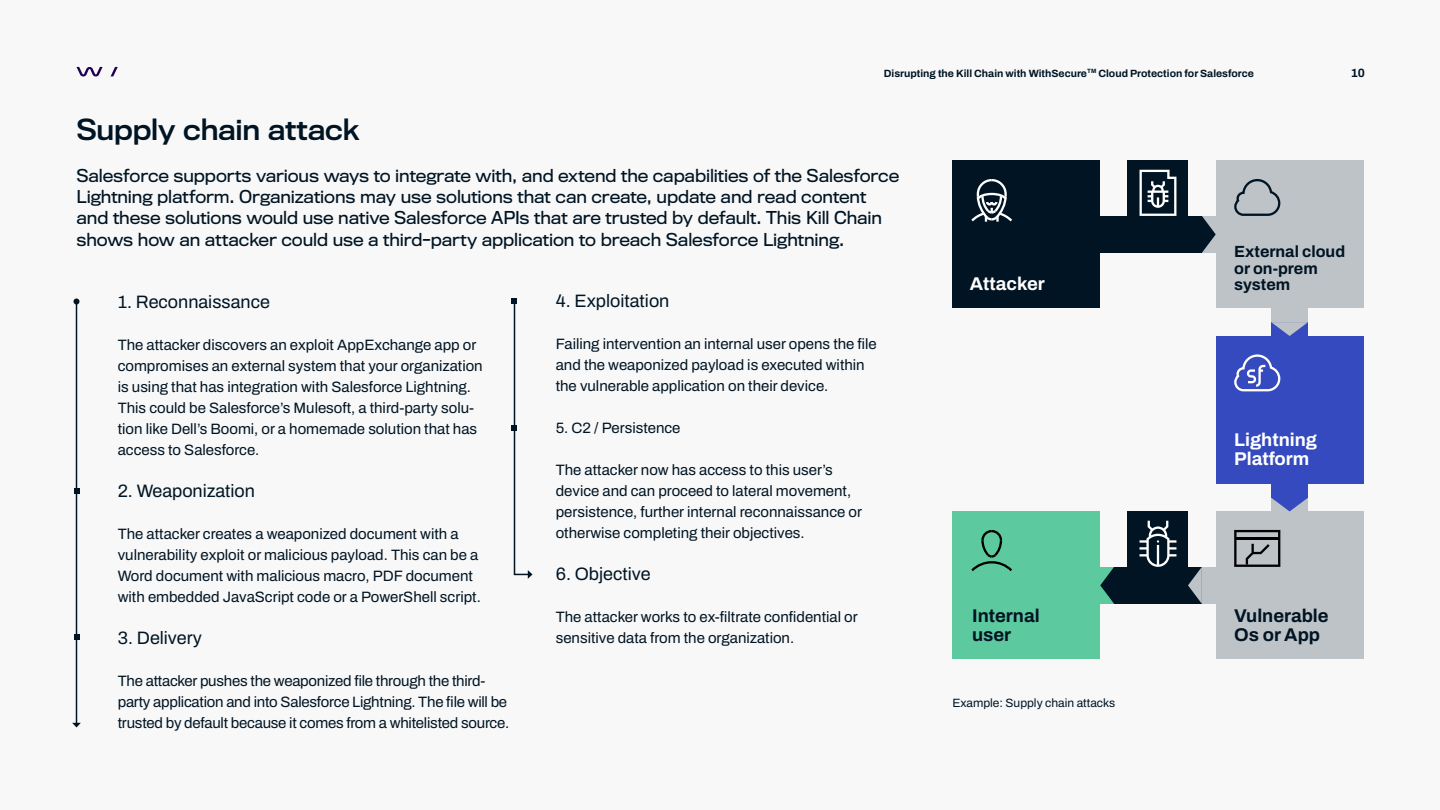
<style>
.page{position:relative;width:1440px;height:810px;background:#f8f8f8}
.page>*{position:absolute;margin:0;border:0;box-sizing:border-box;transform-origin:0 0}
.Subheadline_1{font:27px "Titling Gothic FB Normal Standard";letter-spacing:-.01em;color:#001423}
.t1{font:700 18.45px/18.5px "Archivo";color:#001423}
.t2{font:700 18.45px/18.5px "Archivo";color:#fff}
.Subheadline_intext_2{font:18px "Archivo";color:#001423}
.Ingress{font:16.5px/21.5px "Titling Gothic FB Normal";letter-spacing:-.005em;color:#001423}
.t3{font:700 16.2px/16.2px "Archivo";color:#001423}
.Body_Text{font:15px/21px "Archivo";color:#001423}
.t4{font:12px "Archivo";color:#001423}
.t5{font:700 12px "Archivo";color:#001423}
.t6{font:700 10.5px "Archivo";color:#001423}
</style>
<div class="page">
<div style="left:1216px;top:511px;width:148px;height:148px;background:#bec3c8"></div>
<div style="left:1216px;top:336px;width:148px;height:148px;background:#344abe"></div>
<div style="left:952px;top:161px;width:148px;height:147px;background:#001423"></div>
<div style="left:1216px;top:161px;width:148px;height:147px;background:#bec3c8"></div>
<div style="left:952px;top:511px;width:148px;height:148px;background:#5dc99f"></div>
<svg style="left:971px;top:179px;width:41px;height:43px"></svg>
<svg style="left:1234px;top:179px;width:47px;height:37px"></svg>
<div style="left:1100px;top:216px;width:102px;height:37px;background:#001423"></div>
<svg style="left:1202px;top:216px;width:14px;height:37px"></svg>
<div style="left:1271px;top:308px;width:37px;height:14px;background:#bec3c8"></div>
<svg style="left:1271px;top:322px;width:37px;height:14px"></svg>
<div style="left:1271px;top:484px;width:37px;height:14px;background:#344abe"></div>
<svg style="left:1271px;top:498px;width:37px;height:13px"></svg>
<svg style="left:1234px;top:354px;width:47px;height:38px"></svg>
<svg style="left:971px;top:530px;width:41px;height:42px"></svg>
<div style="left:1114px;top:567px;width:88px;height:37px;background:#001423"></div>
<svg style="left:1100px;top:567px;width:14px;height:37px"></svg>
<div style="left:1128px;top:160px;width:60px;height:61px;background:#001423"></div>
<div style="left:1128px;top:511px;width:60px;height:61px;background:#001423"></div>
<div style="left:1202px;top:567px;width:14px;height:37px;background:#bec3c8"></div>
<svg style="left:1188px;top:567px;width:14px;height:37px"></svg>
<svg style="left:1140px;top:170px;width:36px;height:46px"></svg>
<svg style="left:1140px;top:521px;width:36px;height:46px"></svg>
<svg style="left:1234px;top:530px;width:46px;height:37px"></svg>
<hr style="left:76px;top:302px;width:1px;height:422px;background:#001423">
<svg style="left:74px;top:298px;width:6px;height:6px"></svg>
<svg style="left:72px;top:723px;width:9px;height:5px"></svg>
<svg style="left:74px;top:488px;width:5px;height:6px"></svg>
<svg style="left:74px;top:634px;width:5px;height:6px"></svg>
<svg style="left:512px;top:298px;width:20px;height:281px"></svg>
<svg style="left:76px;top:67px;width:27px;height:10px"></svg>
<svg style="left:111px;top:67px;width:7px;height:9px"></svg>
<p class="t6" style="left:884px;top:65px;width:372px">Disrupting the Kill Chain with WithSecure<sup>TM</sup> Cloud Protection for Salesforce</p>
<p class="t5" style="left:1351px;top:63px;width:16px">10</p>
<p class="Subheadline_1" style="left:76px;top:114px;width:284px">Supply chain attack</p>
<p class="Ingress" style="left:76px;top:165px;width:824px">Salesforce supports various ways to integrate with, and extend the capabilities of the Salesforce Lightning platform. Organizations may use solutions that can create, update and read content and these solutions would use native Salesforce APIs that are trusted by default. This Kill Chain shows how an attacker could use a third-party application to breach Salesforce Lightning.</p>
<p class="Subheadline_intext_2" style="left:118px;top:288px;width:154px">1. Reconnaissance</p>
<p class="Body_Text" style="left:118px;top:334px;width:367px">The attacker discovers an exploit AppExchange app or compromises an external system that your organization is using that has integration with Salesforce Lightning.<br>This could be Salesforce’s Mulesoft, a third-party solu&shy;tion like Dell’s Boomi, or a homemade solution that has access to Salesforce.</p>
<p class="Subheadline_intext_2" style="left:118px;top:477px;width:139px">2. Weaponization</p>
<p class="Body_Text" style="left:118px;top:523px;width:365px">The attacker creates a weaponized document with a vulnerability exploit or malicious payload. This can be a Word document with malicious macro, PDF document with embedded JavaScript code or a PowerShell script.</p>
<p class="Subheadline_intext_2" style="left:118px;top:624px;width:86px">3. Delivery</p>
<p class="Body_Text" style="left:118px;top:670px;width:393px">The attacker pushes the weaponized file through the third&shy;party application and into Salesforce Lightning. The file will be trusted by default because it comes from a whitelisted source.</p>
<p class="Subheadline_intext_2" style="left:556px;top:288px;width:115px">4. Exploitation</p>
<p class="Body_Text" style="left:556px;top:334px;width:323px">Failing intervention an internal user opens the file and the weaponized payload is executed within the vulnerable application on their device.</p>
<p class="Body_Text" style="left:556px;top:418px;width:126px">5. C2 / Persistence</p>
<p class="Body_Text" style="left:556px;top:460px;width:308px">The attacker now has access to this user’s device and can proceed to lateral movement, persistence, further internal reconnaissance or otherwise completing their objectives.</p>
<p class="Subheadline_intext_2" style="left:556px;top:561px;width:96px">6. Objective</p>
<p class="Body_Text" style="left:556px;top:607px;width:304px">The attacker works to ex-filtrate confidential or sensitive data from the organization.</p>
<p class="t2" style="left:970px;top:274px;width:77px">Attacker</p>
<p class="t1" style="left:972px;top:607px;width:69px">Internal user</p>
<p class="t4" style="left:952px;top:693px;width:164px">Example: Supply chain attacks</p>
<p class="t3" style="left:1234px;top:244px;width:113px">External cloud or on-prem system</p>
<p class="t2" style="left:1234px;top:431px;width:84px">Lightning<br>Platform</p>
<p class="t1" style="left:1234px;top:607px;width:96px">Vulnerable<br>Os or App</p>
</div>
